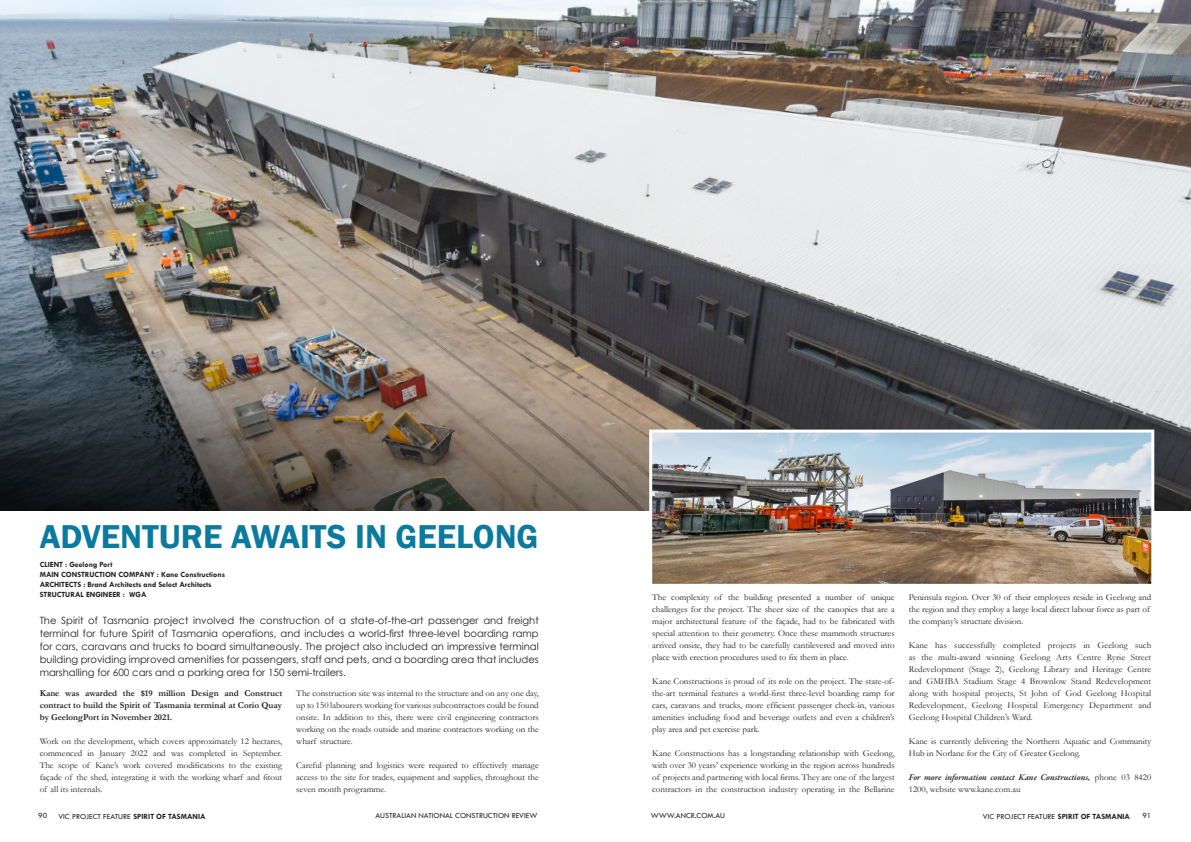
<style>
.page{position:relative;width:1191px;height:842px;background:#fff}
.page>*{position:absolute;margin:0;border:0;box-sizing:border-box;transform-origin:0 0}
.t1{font:600 34px "Franklin Gothic";color:#0b7a9f}
.t2{font:10px/13px "Century Gothic";color:#231f20;text-align:justify}
.t3{font:9px/12px "Garamond";color:#231f20;text-align:justify}
.t4{font:700 9px/12px "Garamond";color:#231f20;text-align:justify}
.t5{font:italic 600 9px "Garamond Premr Pro";letter-spacing:-.005em;color:#231f20}
.t6{font:700 8px "Tw Cen";color:#231f20}
.t7{font:8px "Tw Cen";color:#231f20}
.s1{font-family:"Garamond";font-weight:400;font-style:normal}
.s2{font-weight:700}
</style>
<div class="page">
<img style="left:0;top:0;width:1191px;height:265px">
<img style="left:0;top:265px;width:1191px;height:246px">
<img style="left:647px;top:428px;width:508px;height:156px">
<p class="t1" style="left:40px;top:515px;width:500px">ADVENTURE AWAITS IN GEELONG</p>
<p class="t6" style="left:40px;top:560px;width:74px">CLIENT : Geelong Port</p>
<p class="t6" style="left:40px;top:570px;width:187px">MAIN CONSTRUCTION COMPANY : Kane Constructions</p>
<p class="t6" style="left:40px;top:580px;width:173px">ARCHITECTS : Brand Architects and Select Architects</p>
<p class="t6" style="left:40px;top:590px;width:108px">STRUCTURAL ENGINEER : WGA</p>
<p class="t2" style="left:40px;top:614px;width:500px">The Spirit of Tasmania project involved the construction of a state-of-the-art passenger and freight terminal for future Spirit of Tasmania operations, and includes a world-first three-level boarding ramp for cars, caravans and trucks to board simultaneously. The project also included an impressive terminal building providing improved amenities for passengers, staff and pets, and a boarding area that includes marshalling for 600 cars and a parking area for 150 semi-trailers.</p>
<p class="t4" style="left:40px;top:687px;width:244px">Kane was awarded the $19 million Design and Construct contract to build the Spirit of Tasmania terminal at Corio Quay by GeelongPort in November 2021.</p>
<p class="t3" style="left:40px;top:735px;width:244px">Work on the development, which covers approximately 12 hectares, commenced in January 2022 and was completed in September.<br>The scope of Kane’s work covered modifications to the existing façade of the shed, integrating it with the working wharf and fitout of all its internals.</p>
<p class="t3" style="left:296px;top:687px;width:244px">The construction site was internal to the structure and on any one day, up to 150 labourers working for various subcontractors could be found onsite. In addition to this, there were civil engineering contractors working on the roads outside and marine contractors working on the wharf structure.</p>
<p class="t3" style="left:296px;top:759px;width:244px">Careful planning and logistics were required to effectively manage access to the site for trades, equipment and supplies, throughout the seven month programme.</p>
<p class="t3" style="left:652px;top:591px;width:244px">The complexity of the building presented a number of unique challenges for the project. The sheer size of the canopies that are a major architectural feature of the façade, had to be fabricated with special attention to their geometry. Once these mammoth structures arrived onsite, they had to be carefully cantilevered and moved into place with erection procedures used to fix them in place.</p>
<p class="t3" style="left:652px;top:675px;width:244px">Kane Constructions is proud of its role on the project. The state-of&shy;the-art terminal features a world-first three-level boarding ramp for cars, caravans and trucks, more efficient passenger check-in, various amenities including food and beverage outlets and even a children’s play area and pet exercise park.</p>
<p class="t3" style="left:652px;top:747px;width:244px">Kane Constructions has a longstanding relationship with Geelong, with over 30 years’ experience working in the region across hundreds of projects and partnering with local firms. They are one of the largest contractors in the construction industry operating in the Bellarine</p>
<p class="t3" style="left:909px;top:591px;width:244px;text-align:left">Peninsula region. Over 30 of their employees reside in Geelong and the region and they employ a large local direct labour force as part of the company’s structure division.</p>
<p class="t3" style="left:909px;top:639px;width:244px">Kane has successfully completed projects in Geelong such as the multi-award winning Geelong Arts Centre Ryrie Street Redevelopment (Stage 2), Geelong Library and Heritage Centre and GMHBA Stadium Stage 4 Brownlow Stand Redevelopment along with hospital projects, St John of God Geelong Hospital Redevelopment, Geelong Hospital Emergency Department and Geelong Hospital Children’s Ward.</p>
<p class="t3" style="left:909px;top:735px;width:244px">Kane is currently delivering the Northern Aquatic and Community<br>Hub in Norlane for the City of Greater Geelong.</p>
<p class="t5" style="left:909px;top:772px;width:244px">For more information contact Kane Constructions, <span class="s1">phone 03 8420</span></p>
<p class="t3" style="left:909px;top:783px;width:113px">1200, website www.kane.com.au</p>
<p class="t7" style="left:38px;top:811px;width:10px">90</p>
<p class="t7" style="left:58px;top:811px;width:149px">VIC PROJECT FEATURE <span class="s2">SPIRIT OF TASMANIA</span></p>
<p class="t7" style="left:375px;top:811px;width:163px">AUSTRALIAN NATIONAL CONSTRUCTION REVIEW</p>
<p class="t7" style="left:651px;top:811px;width:76px">WWW.ANCR.COM.AU</p>
<p class="t7" style="left:982px;top:811px;width:149px">VIC PROJECT FEATURE <span class="s2">SPIRIT OF TASMANIA</span></p>
<p class="t7" style="left:1142px;top:811px;width:10px">91</p>
</div>
